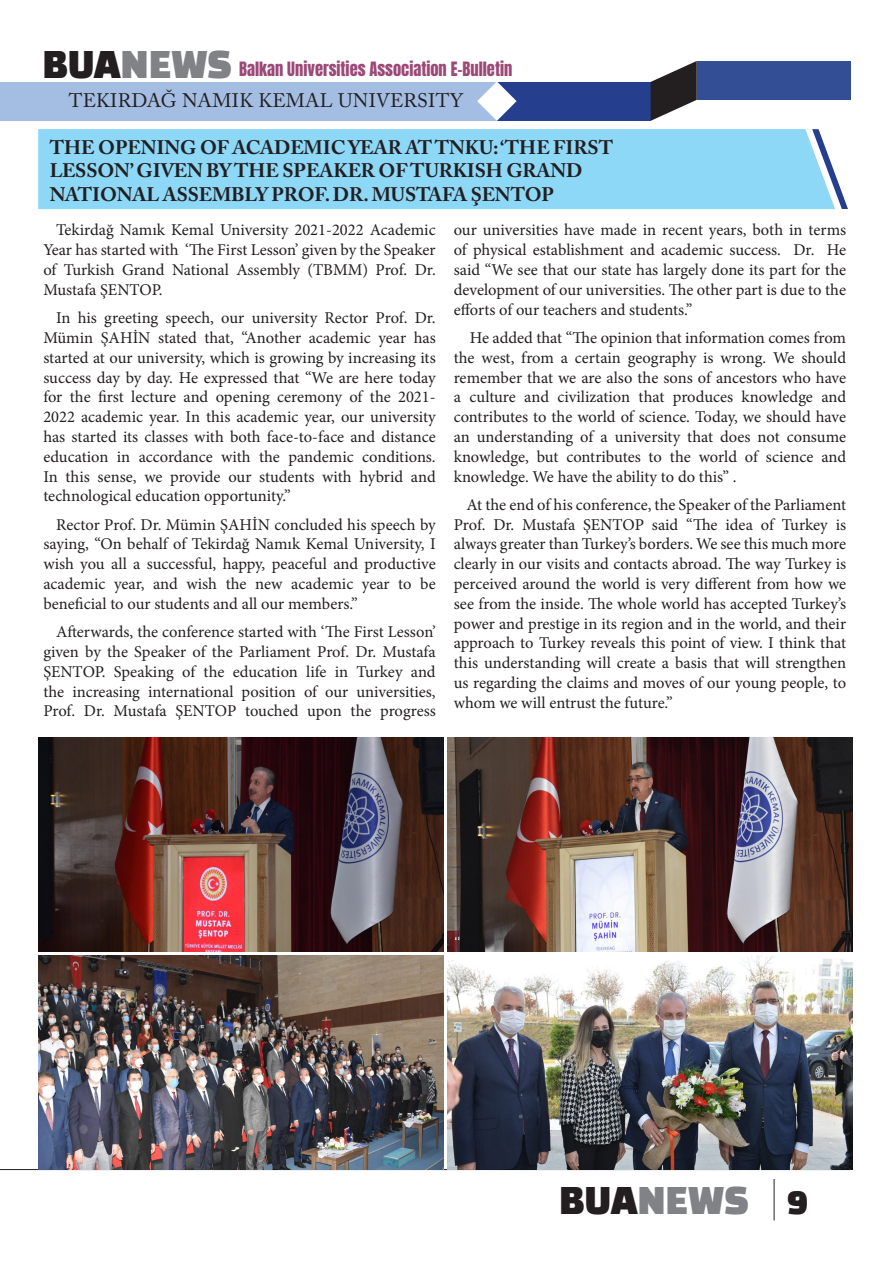
<style>
.page{position:relative;width:893px;height:1263px;background:#fff}
.page>*{position:absolute;margin:0;border:0;box-sizing:border-box;transform-origin:0 0}
.t1{font:36px "Black Han Sans";color:#231f20}
.İçerik_Metin{font:700 19.5px/23.4px "Adobe Caslon Pro";letter-spacing:-.005em;color:#231f20}
.İçerik_Metin-2{font:19.5px "Adobe Caslon Pro";letter-spacing:.015em;color:#231f20}
.İçerik_Metin-3{font:16.5px/19.8px "Minion Pro";letter-spacing:-.005em;color:#231f20;text-align:justify}
.t2{font:16.5px "Anton";color:#9b4977}
.s1{font-family:"Black Han Sans";font-size:36px;color:#231f20}
.s2{font-family:"Black Han Sans";font-size:36px;color:#808285}
.s3{color:#808285}
</style>
<div class="page">
<div style="left:697px;top:61px;width:153px;height:39px;background:#344e96"></div>
<div style="left:497px;top:82px;width:154px;height:39px;background:#253f8e"></div>
<div style="left:0;top:82px;width:497px;height:39px;background:#a4bee3"></div>
<svg style="left:651px;top:61px;width:46px;height:60px"></svg>
<svg style="left:477px;top:82px;width:40px;height:39px"></svg>
<hr style="left:774px;top:1179px;width:1px;height:41px;background:#231f20">
<hr style="left:0;top:1169px;width:850px;height:1px;background:#231f20">
<svg style="left:803px;top:174px;width:45px;height:36px"></svg>
<div style="left:38px;top:129px;width:797px;height:80px;background:#8dd7f7"></div>
<img style="left:38px;top:738px;width:405px;height:213px">
<img style="left:447px;top:738px;width:406px;height:213px">
<img style="left:38px;top:956px;width:405px;height:213px">
<img style="left:447px;top:956px;width:406px;height:213px">
<p class="t2" style="left:43px;top:61px;width:471px"><span class="s1">BUA</span><span class="s2">NEWS</span> Balkan Universities Association E-Bulletin</p>
<p class="İçerik_Metin-2" style="left:69px;top:89px;width:396px">TEKIRDAĞ NAMIK KEMAL UNIVERSITY</p>
<p class="İçerik_Metin" style="left:50px;top:136px;width:565px">THE OPENING OF ACADEMIC YEAR AT TNKU: ‘THE FIRST<br>LESSON’ GIVEN BY THE SPEAKER OF TURKISH GRAND<br>NATIONAL ASSEMBLY PROF. DR. MUSTAFA ŞENTOP</p>
<p class="İçerik_Metin-3" style="left:43px;top:220px;width:394px;text-indent:13px">Tekirdağ Namık Kemal University 2021-2022 Academic Year has started with ‘The First Lesson’ given by the Speaker of Turkish Grand National Assembly (TBMM) Prof. Dr.<br>Mustafa ŞENTOP.</p>
<p class="İçerik_Metin-3" style="left:43px;top:308px;width:394px;text-indent:13px">In his greeting speech, our university Rector Prof. Dr.<br>Mümin ŞAHİN stated that, “Another academic year has started at our university, which is growing by increasing its success day by day. He expressed that “We are here today for the first lecture and opening ceremony of the 2021- 2022 academic year. In this academic year, our university has started its classes with both face-to-face and distance education in accordance with the pandemic conditions.<br>In this sense, we provide our students with hybrid and technological education opportunity.”</p>
<p class="İçerik_Metin-3" style="left:43px;top:514px;width:394px;text-indent:13px">Rector Prof. Dr. Mümin ŞAHİN concluded his speech by saying, “On behalf of Tekirdağ Namık Kemal University, I wish you all a successful, happy, peaceful and productive academic year, and wish the new academic year to be beneficial to our students and all our members.”</p>
<p class="İçerik_Metin-3" style="left:43px;top:622px;width:394px;text-indent:13px">Afterwards, the conference started with ‘The First Lesson’ given by the Speaker of the Parliament Prof. Dr. Mustafa ŞENTOP. Speaking of the education life in Turkey and the increasing international position of our universities, Prof. Dr. Mustafa ŞENTOP touched upon the progress</p>
<p class="İçerik_Metin-3" style="left:454px;top:220px;width:394px">our universities have made in recent years, both in terms of physical establishment and academic success. Dr. He said “We see that our state has largely done its part for the development of our universities. The other part is due to the efforts of our teachers and students.”</p>
<p class="İçerik_Metin-3" style="left:454px;top:328px;width:394px;text-indent:16px">He added that “The opinion that information comes from the west, from a certain geography is wrong. We should remember that we are also the sons of ancestors who have a culture and civilization that produces knowledge and contributes to the world of science. Today, we should have an understanding of a university that does not consume knowledge, but contributes to the world of science and knowledge. We have the ability to do this” .</p>
<p class="İçerik_Metin-3" style="left:454px;top:495px;width:394px;text-indent:13px">At the end of his conference, the Speaker of the Parliament Prof. Dr. Mustafa ŞENTOP said “The idea of Turkey is always greater than Turkey’s borders. We see this much more clearly in our visits and contacts abroad. The way Turkey is perceived around the world is very different from how we see from the inside. The whole world has accepted Turkey’s power and prestige in its region and in the world, and their approach to Turkey reveals this point of view. I think that this understanding will create a basis that will strengthen us regarding the claims and moves of our young people, to whom we will entrust the future.”</p>
<h1 class="t1" style="left:559px;top:1184px;width:251px">BUA<span class="s3">NEWS</span> 9</h1>
</div>
